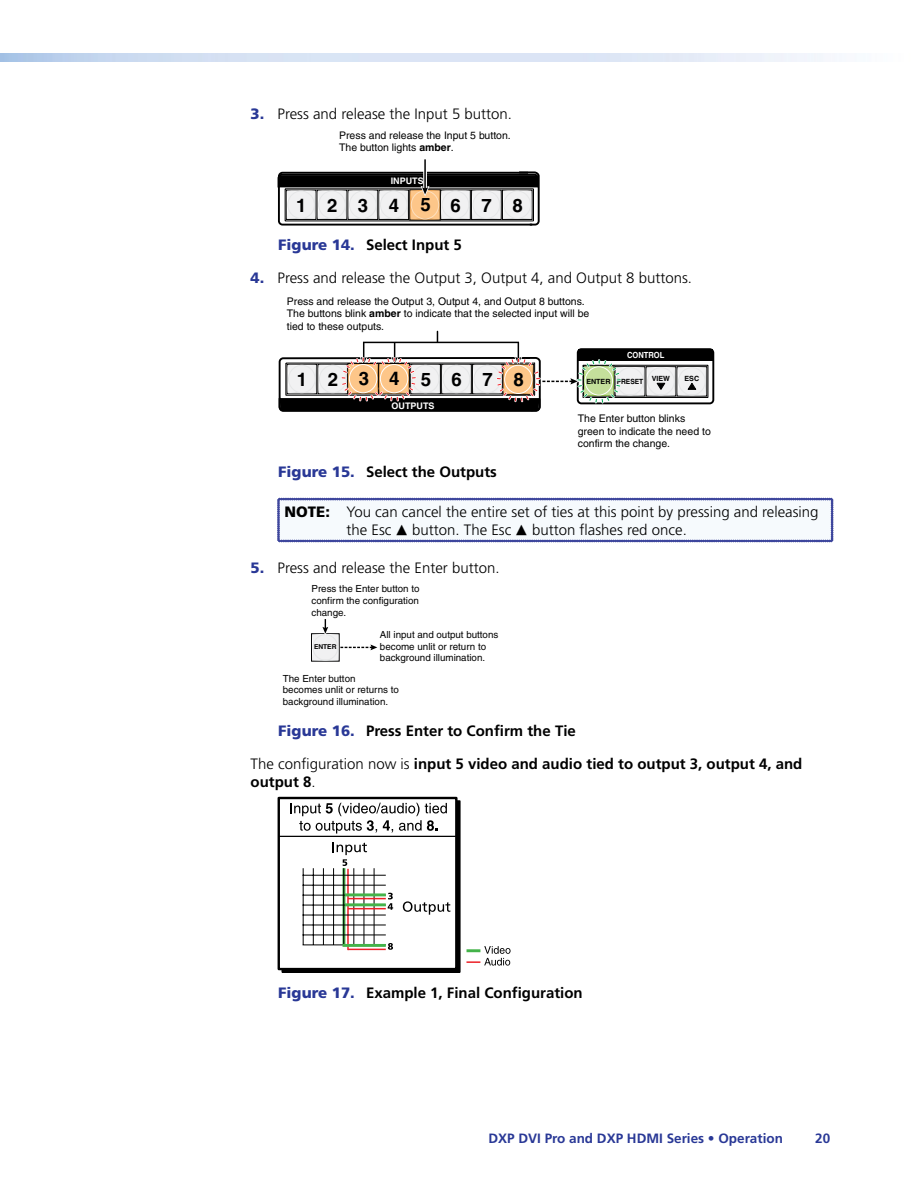
<style>
.page{position:relative;width:918px;height:1188px;background:#fff}
.page>*{position:absolute;margin:0;border:0;box-sizing:border-box;transform-origin:0 0}
.t1{font:700 18.6px "Helvetica";letter-spacing:1.105em;color:#000}
.t2{font:300 15px/18px "Frutiger";color:#000}
.t3{font:700 15px/32.8px "Frutiger";color:#000}
.t4{font:700 13.5px "Frutiger";color:#293896}
.t5{font:10.5px/12.6px "Helvetica";color:#000}
.t6{font:9.75px/11.7px "Helvetica";color:#000}
.t7{font:700 9px "Helvetica";color:#fff}
.t8{font:700 8.4px "Helvetica";color:#fff;scale:.9 1}
.t9{font:700 7.2px "Helvetica";letter-spacing:-.005em;color:#000;scale:.94 1}
.t10{font:700 7.2px "Helvetica";letter-spacing:-.005em;color:#000}
.t11{font:700 6.6px "Helvetica";letter-spacing:-.005em;color:#000}
.s1{font-weight:900;color:#293896}
.s2{font-weight:700}
.s3{font-weight:900}
.s4{font-family:"SIS Box";font-weight:400;font-size:21px}
.s5{font-weight:300}
</style>
<div class="page">
<hr style="left:424px;top:159px;width:2px;height:31px;background:#000">
<svg style="left:278px;top:171px;width:262px;height:55px"></svg>
<div style="left:577px;top:348px;width:137px;height:56px;border:2px solid #000;border-radius:4px"></div>
<svg style="left:706px;top:366px;width:1px;height:31px"></svg>
<div style="left:578px;top:350px;width:135px;height:11px;background:#000"></div>
<svg style="left:279px;top:331px;width:427px;height:81px"></svg>
<svg style="left:277px;top:498px;width:556px;height:44px"></svg>
<svg style="left:311px;top:633px;width:29px;height:29px"></svg>
<svg style="left:312px;top:619px;width:66px;height:42px"></svg>
<div style="left:282px;top:800px;width:179px;height:173px;border:1px solid #000"></div>
<div style="left:279px;top:798px;width:177px;height:171px;background:#fff"></div>
<div style="left:278px;top:797px;width:180px;height:173px;border:2px solid #000"></div>
<svg style="left:291px;top:803px;width:156px;height:31px"></svg>
<hr style="left:279px;top:836px;width:177px;height:1px;background:#000">
<svg style="left:403px;top:901px;width:47px;height:14px"></svg>
<svg style="left:388px;top:893px;width:5px;height:17px"></svg>
<svg style="left:388px;top:943px;width:5px;height:7px"></svg>
<svg style="left:333px;top:842px;width:34px;height:24px"></svg>
<hr style="left:342px;top:868px;width:3px;height:77px;background:#44b34a">
<hr style="left:374px;top:868px;width:1px;height:77px;background:#000">
<hr style="left:364px;top:868px;width:1px;height:77px;background:#000">
<hr style="left:354px;top:868px;width:1px;height:77px;background:#000">
<hr style="left:343px;top:868px;width:1px;height:77px;background:#000">
<hr style="left:347px;top:869px;width:2px;height:81px;background:#ec2027">
<hr style="left:333px;top:868px;width:1px;height:77px;background:#000">
<hr style="left:323px;top:868px;width:1px;height:77px;background:#000">
<hr style="left:313px;top:868px;width:1px;height:77px;background:#000">
<hr style="left:303px;top:868px;width:1px;height:77px;background:#000">
<hr style="left:303px;top:905px;width:83px;height:1px;background:#000">
<hr style="left:303px;top:895px;width:83px;height:1px;background:#000">
<hr style="left:303px;top:915px;width:83px;height:1px;background:#000">
<hr style="left:303px;top:925px;width:83px;height:1px;background:#000">
<hr style="left:303px;top:935px;width:83px;height:1px;background:#000">
<hr style="left:303px;top:945px;width:83px;height:1px;background:#000">
<hr style="left:303px;top:885px;width:83px;height:1px;background:#000">
<hr style="left:303px;top:875px;width:83px;height:1px;background:#000">
<hr style="left:343px;top:944px;width:43px;height:3px;background:#44b34a">
<hr style="left:345px;top:903px;width:41px;height:3px;background:#44b34a">
<hr style="left:345px;top:893px;width:41px;height:3px;background:#44b34a">
<hr style="left:348px;top:898px;width:38px;height:1px;background:#ec2027">
<hr style="left:348px;top:908px;width:38px;height:1px;background:#ec2027">
<hr style="left:348px;top:949px;width:38px;height:1px;background:#ec2027">
<svg style="left:466px;top:946px;width:45px;height:20px"></svg>
<h2 class="t2" style="left:251px;top:105px;width:263px"><span class="s1">3.</span> Press and release the Input 5 button.</h2>
<p class="t5" style="left:339px;top:129px;width:173px">Press and release the Input 5 button.<br>The button lights <span class="s2">amber</span>.</p>
<p class="t7" style="left:391px;top:175px;width:34px">INPUTS</p>
<h1 class="t1" style="left:420px;top:193px;width:12px">5</h1>
<h2 class="t3" style="left:278px;top:229px;width:185px"><span class="s1">Figure 14.</span> Select Input 5</h2>
<h2 class="t2" style="left:251px;top:269px;width:443px"><span class="s1">4.</span> Press and release the Output 3, Output 4, and Output 8 buttons.</h2>
<h1 class="t1" style="left:296px;top:194px;width:104px">1234</h1>
<h1 class="t1" style="left:451px;top:194px;width:74px">678</h1>
<p class="t5" style="left:287px;top:295px;width:304px">Press and release the Output 3, Output 4, and Output 8 buttons.<br>The buttons blink <span class="s2">amber</span> to indicate that the selected input will be tied to these outputs.</p>
<p class="t8" style="left:627px;top:350px;width:43px">CONTROL</p>
<h1 class="t1" style="left:359px;top:367px;width:42px">3 4</h1>
<h1 class="t1" style="left:513px;top:368px;width:12px">8</h1>
<p class="t10" style="left:586px;top:377px;width:26px">ENTER</p>
<h1 class="t1" style="left:297px;top:368px;width:43px">1 2</h1>
<h1 class="t1" style="left:421px;top:368px;width:74px">567</h1>
<p class="t9" style="left:617px;top:377px;width:58px">PRESET VIEW</p>
<p class="t10" style="left:685px;top:374px;width:16px">ESC</p>
<p class="t7" style="left:392px;top:400px;width:45px">OUTPUTS</p>
<p class="t5" style="left:578px;top:412px;width:135px">The Enter button blinks green to indicate the need to confirm the change.</p>
<h2 class="t3" style="left:278px;top:455px;width:220px"><span class="s1">Figure 15.</span> Select the Outputs</h2>
<h2 class="t2" style="left:347px;top:503px;width:474px;text-indent:-62px"><span class="s3">NOTE:</span> You can cancel the entire set of ties at this point by pressing and releasing the Esc <span class="s4">&gt;</span> button. The Esc <span class="s4">&gt;</span> button flashes red once.</h2>
<h2 class="t2" style="left:251px;top:559px;width:250px"><span class="s1">5.</span> Press and release the Enter button.</h2>
<p class="t6" style="left:312px;top:583px;width:110px;text-align:justify">Press the Enter button to confirm the configuration change.</p>
<p class="t11" style="left:314px;top:643px;width:24px">ENTER</p>
<p class="t6" style="left:380px;top:629px;width:120px">All input and output buttons become unlit or return to background illumination.</p>
<p class="t6" style="left:283px;top:672px;width:118px">The Enter button<br>becomes unlit or returns to background illumination.</p>
<h2 class="t3" style="left:251px;top:715px;width:553px;text-indent:28px"><span class="s1">Figure 16.</span> Press Enter to Confirm the Tie<br><span class="s5">The configuration now is</span> input 5 video and audio tied to output 3, output 4, and</h2>
<h2 class="t3" style="left:251px;top:765px;width:67px">output 8<span class="s5">.</span></h2>
<h2 class="t3" style="left:278px;top:976px;width:306px"><span class="s1">Figure 17.</span> Example 1, Final Configuration</h2>
<p class="t4" style="left:488px;top:1131px;width:296px">DXP DVI Pro and DXP HDMI Series • Operation</p>
<p class="t4" style="left:815px;top:1131px;width:17px">20</p>
</div>
